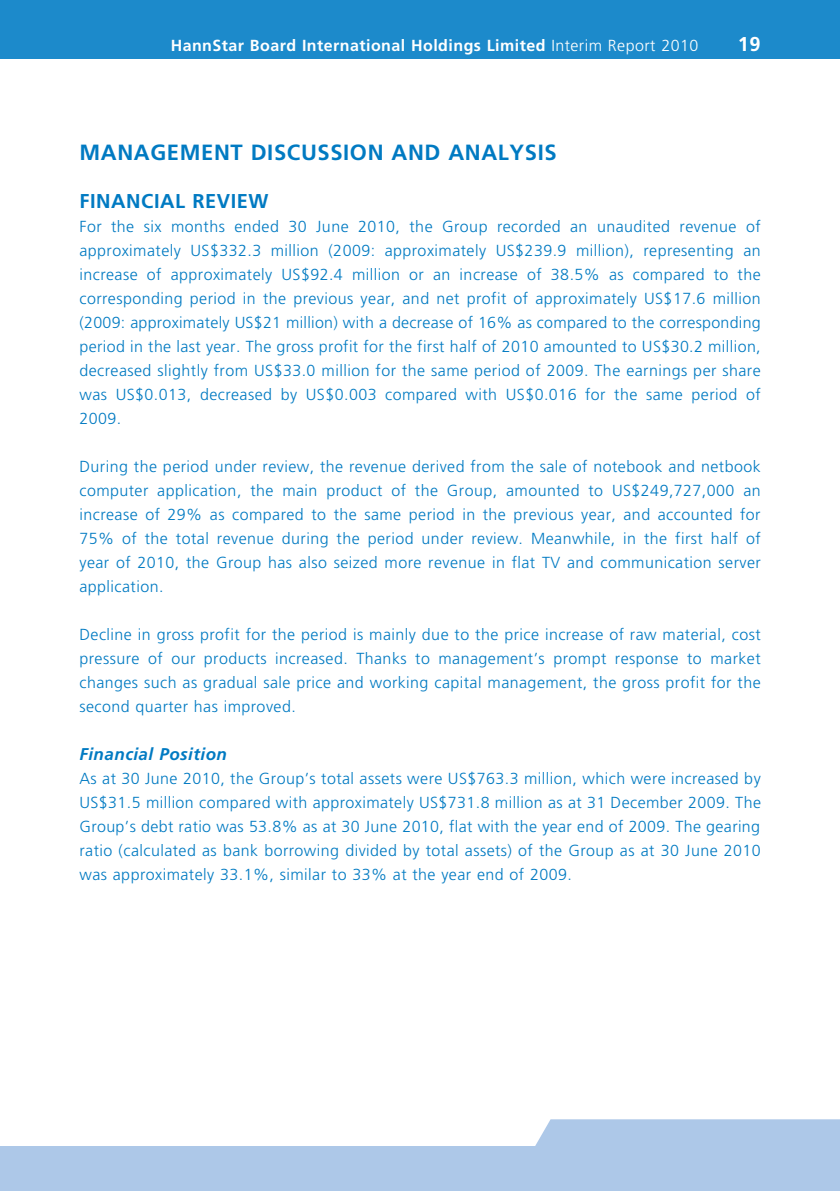
<style>
.page{position:relative;width:840px;height:1191px;background:#fff}
.page>*{position:absolute;margin:0;border:0;box-sizing:border-box;transform-origin:0 0}
.t1{font:700 22px "Frutiger LT Std";color:#007ac2}
.t2{font:700 20px "Frutiger LT Std";color:#007ac2}
.t3{font:700 20px "Frutiger LT Std";color:#fff}
.t4{font:italic 700 17px "Frutiger LT Std";letter-spacing:.03em;color:#007ac2}
.t5{font:300 16px/24px "Frutiger LT Std";letter-spacing:.03em;color:#007ac2;text-align:justify}
.t6{font:700 16px "Frutiger LT Std";letter-spacing:.03em;color:#fff}
.s1{font-weight:300}
</style>
<div class="page">
<div style="left:0;top:0;width:839px;height:58px;background:#1c8acb"></div>
<div style="left:0;top:1146px;width:839px;height:45px;background:#adc8e8"></div>
<div style="left:535px;top:1119px;width:304px;height:27px;background:#adc8e8"></div>
<p class="t6" style="left:171px;top:36px;width:529px">HANNSTAR BOARD INTERNATIONAL HOLDINGS LIMITED <span class="s1">Interim Report 2010</span></p>
<p class="t3" style="left:737px;top:32px;width:24px">19</p>
<h1 class="t1" style="left:79px;top:139px;width:39px">MANAGEMENT</h1>
<h1 class="t1" style="left:251px;top:139px;width:31px">DISCUSSION</h1>
<h1 class="t1" style="left:391px;top:139px;width:17px">AND</h1>
<h1 class="t1" style="left:448px;top:139px;width:31px">ANALYSIS</h1>
<p class="t2" style="left:79px;top:189px;width:24px">FINANCIAL</p>
<p class="t2" style="left:192px;top:189px;width:27px">REVIEW</p>
<p class="t5" style="left:79px;top:215px;width:682px">For the six months ended 30 June 2010, the Group recorded an unaudited revenue of approximately US$332.3 million (2009: approximately US$239.9 million), representing an increase of approximately US$92.4 million or an increase of 38.5% as compared to the corresponding period in the previous year, and net profit of approximately US$17.6 million (2009: approximately US$21 million) with a decrease of 16% as compared to the corresponding period in the last year. The gross profit for the first half of 2010 amounted to US$30.2 million, decreased slightly from US$33.0 million for the same period of 2009. The earnings per share was US$0.013, decreased by US$0.003 compared with US$0.016 for the same period of 2009.</p>
<p class="t5" style="left:79px;top:455px;width:682px">During the period under review, the revenue derived from the sale of notebook and netbook computer application, the main product of the Group, amounted to US$249,727,000 an increase of 29% as compared to the same period in the previous year, and accounted for 75% of the total revenue during the period under review. Meanwhile, in the first half of year of 2010, the Group has also seized more revenue in flat TV and communication server application.</p>
<p class="t5" style="left:79px;top:623px;width:682px">Decline in gross profit for the period is mainly due to the price increase of raw material, cost pressure of our products increased. Thanks to management’s prompt response to market changes such as gradual sale price and working capital management, the gross profit for the second quarter has improved.</p>
<p class="t4" style="left:79px;top:744px;width:149px">Financial Position</p>
<p class="t5" style="left:79px;top:767px;width:682px">As at 30 June 2010, the Group’s total assets were US$763.3 million, which were increased by US$31.5 million compared with approximately US$731.8 million as at 31 December 2009. The Group’s debt ratio was 53.8% as at 30 June 2010, flat with the year end of 2009. The gearing ratio (calculated as bank borrowing divided by total assets) of the Group as at 30 June 2010 was approximately 33.1%, similar to 33% at the year end of 2009.</p>
</div>
